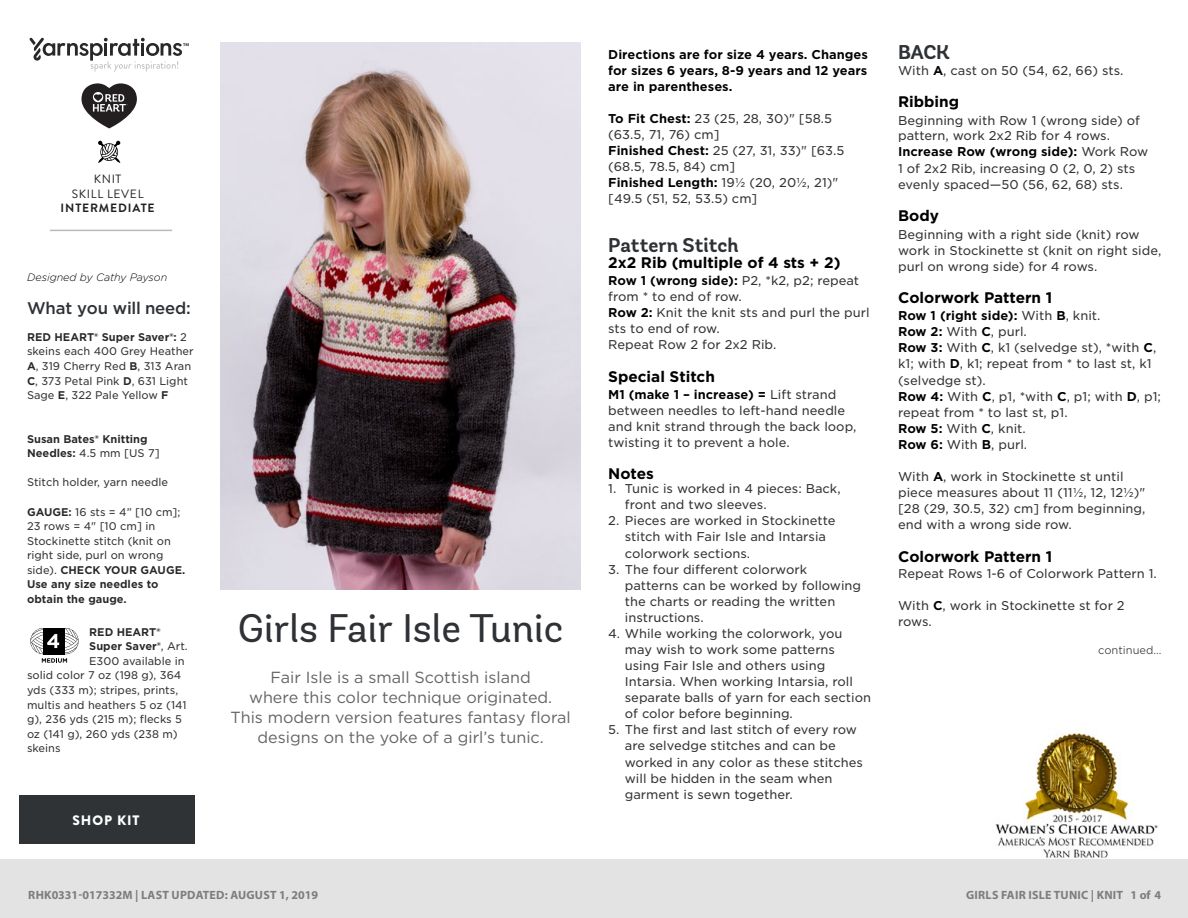
<style>
.page{position:relative;width:1188px;height:918px;background:#fff}
.page>*{position:absolute;margin:0;border:0;box-sizing:border-box;transform-origin:0 0}
.t1{font:39.9px "Andes Rounded";color:#2e3236}
.t2{font:700 19.95px "Andes Rounded";color:#2e3236}
.t3{font:500 16.8px "Gotham";color:#58595b}
.t4{font:500 16.8px "Gotham";letter-spacing:-.01em;color:#2e3236}
.t5{font:16.05px/20px "Gotham";color:#636466;text-align:center}
.t6{font:700 15.3px "Gotham";color:#000}
.t7{font:900 13.65px "Brandon Grotesque";letter-spacing:.065em;color:#fff}
.t8{font:12.3px/16px "Gotham S Sm";color:#333334}
.t9{font:700 12.3px/16px "Gotham S Sm";color:#000;text-align:justify}
.t10{font:700 12px "Myriad Pro";letter-spacing:.02em;color:#7d7d7d}
.Skill_Level{font:12px "Brandon Grotesque";letter-spacing:.055em;color:#231f20}
.Skill_Level-2{font:700 12px "Brandon Grotesque";letter-spacing:.07em;color:#231f20}
.t11{font:10.65px/14.5px "Gotham S Sm";color:#333334}
.t12{font:700 10.65px/14.5px "Gotham S Sm";color:#292829}
.t13{font:italic 300 10.65px "Gotham Rounded";color:#000}
.t14{font:300 10.65px "Gotham S Sm";color:#333334}
.s1{font-weight:700;color:#292829}
.s2{font-weight:400;color:#333334}
.s3{font-weight:700;color:#e31837}
.s4{font-weight:700;color:#000}
</style>
<div class="page">
<svg style="left:30px;top:628px;width:49px;height:35px"></svg>
<img style="left:221px;top:43px;width:360px;height:547px">
<img style="left:988px;top:732px;width:174px;height:128px">
<div style="left:0;top:860px;width:1188px;height:58px;background:#e4e3e3"></div>
<svg style="left:98px;top:141px;width:22px;height:22px"></svg>
<svg style="left:30px;top:38px;width:159px;height:34px"></svg>
<svg style="left:81px;top:83px;width:56px;height:45px"></svg>
<hr style="left:50px;top:230px;width:122px;height:1px;background:#bbbaba">
<div style="left:19px;top:795px;width:175px;height:48px;background:#2f3336"></div>
<p class="Skill_Level" style="left:94px;top:171px;width:29px">KNIT</p>
<p class="Skill_Level" style="left:72px;top:185px;width:73px">SKILL LEVEL</p>
<p class="Skill_Level-2" style="left:61px;top:200px;width:96px">INTERMEDIATE</p>
<p class="t13" style="left:27px;top:271px;width:142px">Designed by Cathy Payson</p>
<p class="t4" style="left:27px;top:297px;width:165px">What you will need:</p>
<p class="t11" style="left:27px;top:330px;width:168px"><span class="s1">RED HEART® Super Saver®:</span> 2 skeins each 400 Grey Heather<br><span class="s1">A</span>, 319 Cherry Red <span class="s1">B</span>, 313 Aran<br><span class="s1">C</span>, 373 Petal Pink <span class="s1">D</span>, 631 Light<br>Sage <span class="s1">E</span>, 322 Pale Yellow <span class="s1">F</span></p>
<p class="t12" style="left:27px;top:431px;width:134px">Susan Bates® Knitting<br>Needles: <span class="s2">4.5 mm [US 7]</span></p>
<p class="t11" style="left:27px;top:475px;width:143px">Stitch holder, yarn needle</p>
<p class="t11" style="left:27px;top:504px;width:160px"><span class="s1">GAUGE:</span> 16 sts = 4” [10 cm];<br>23 rows = 4" [10 cm] in<br>Stockinette stitch (knit on right side, purl on wrong side). <span class="s1">CHECK YOUR GAUGE.<br>Use any size needles to obtain the gauge.</span></p>
<p class="t12" style="left:89px;top:624px;width:73px">RED HEART®</p>
<p class="t12" style="left:89px;top:639px;width:100px">Super Saver®<span class="s2">, Art.</span></p>
<p class="t11" style="left:89px;top:653px;width:97px">E300 available in</p>
<p class="t11" style="left:27px;top:668px;width:156px">solid color 7 oz (198 g), 364</p>
<p class="t11" style="left:27px;top:683px;width:153px">yds (333 m); stripes, prints,</p>
<p class="t11" style="left:27px;top:697px;width:161px">multis and heathers 5 oz (141</p>
<p class="t11" style="left:27px;top:712px;width:157px">g), 236 yds (215 m); flecks 5</p>
<p class="t11" style="left:27px;top:726px;width:152px">oz (141 g), 260 yds (238 m)</p>
<p class="t11" style="left:27px;top:741px;width:35px">skeins</p>
<p class="t7" style="left:72px;top:810px;width:69px">SHOP KIT</p>
<p class="t1" style="left:238px;top:604px;width:327px">Girls Fair Isle Tunic</p>
<p class="t5" style="left:231px;top:667px;width:342px">Fair Isle is a small Scottish island<br>where this color technique originated.<br>This modern version features fantasy floral designs on the yoke of a girl’s tunic.</p>
<p class="t3" style="left:27px;top:880px;width:375px">Find more ideas &amp; inspiration: <span class="s3">redheart.com</span></p>
<p class="t10" style="left:28px;top:887px;width:291px">RHK0331-017332M | LAST UPDATED: AUGUST 1, 2019</p>
<p class="t9" style="left:608px;top:46px;width:261px">Directions are for size 4 years. Changes for sizes 6 years, 8-9 years and 12 years are in parentheses.</p>
<p class="t8" style="left:608px;top:110px;width:238px"><span class="s4">To Fit Chest:</span> 23 (25, 28, 30)" [58.5 (63.5, 71, 76) cm]<br><span class="s4">Finished Chest:</span> 25 (27, 31, 33)" [63.5 (68.5, 78.5, 84) cm]<br><span class="s4">Finished Length:</span> 19½ (20, 20½, 21)" [49.5 (51, 52, 53.5) cm]</p>
<p class="t2" style="left:608px;top:232px;width:132px">Pattern Stitch</p>
<p class="t6" style="left:608px;top:252px;width:234px">2x2 Rib (multiple of 4 sts + 2)</p>
<p class="t8" style="left:608px;top:272px;width:263px"><span class="s4">Row 1 (wrong side):</span> P2, *k2, p2; repeat from * to end of row.<br><span class="s4">Row 2:</span> Knit the knit sts and purl the purl sts to end of row.<br>Repeat Row 2 for 2x2 Rib.</p>
<p class="t6" style="left:608px;top:366px;width:108px">Special Stitch</p>
<p class="t8" style="left:608px;top:386px;width:250px"><span class="s4">M1 (make 1 – increase) =</span> Lift strand between needles to left-hand needle and knit strand through the back loop, twisting it to prevent a hole.</p>
<p class="t6" style="left:608px;top:464px;width:47px">Notes</p>
<p class="t8" style="left:625px;top:480px;width:217px;text-indent:-17px">1. Tunic is worked in 4 pieces: Back, front and two sleeves.</p>
<p class="t8" style="left:625px;top:513px;width:212px;text-indent:-17px">2. Pieces are worked in Stockinette stitch with Fair Isle and Intarsia colorwork sections.</p>
<p class="t8" style="left:625px;top:561px;width:238px;text-indent:-17px">3. The four different colorwork patterns can be worked by following the charts or reading the written instructions.</p>
<p class="t8" style="left:625px;top:625px;width:248px;text-indent:-17px">4. While working the colorwork, you may wish to work some patterns using Fair Isle and others using Intarsia. When working Intarsia, roll separate balls of yarn for each section of color before beginning.</p>
<p class="t8" style="left:625px;top:722px;width:240px;text-indent:-17px">5. The first and last stitch of every row are selvedge stitches and can be worked in any color as these stitches will be hidden in the seam when garment is sewn together.</p>
<p class="t2" style="left:898px;top:40px;width:53px">BACK</p>
<p class="t8" style="left:898px;top:62px;width:227px">With <span class="s4">A</span>, cast on 50 (54, 62, 66) sts.</p>
<p class="t6" style="left:898px;top:92px;width:63px">Ribbing</p>
<p class="t8" style="left:898px;top:112px;width:243px;line-height:15.1px">Beginning with Row 1 (wrong side) of pattern, work 2x2 Rib for 4 rows.</p>
<p class="t8" style="left:898px;top:144px;width:252px"><span class="s4">Increase Row (wrong side):</span> Work Row<br>1 of 2x2 Rib, increasing 0 (2, 0, 2) sts evenly spaced—50 (56, 62, 68) sts.</p>
<p class="t6" style="left:898px;top:206px;width:42px">Body</p>
<p class="t8" style="left:898px;top:226px;width:265px">Beginning with a right side (knit) row work in Stockinette st (knit on right side, purl on wrong side) for 4 rows.</p>
<p class="t6" style="left:898px;top:287px;width:156px">Colorwork Pattern 1</p>
<p class="t8" style="left:898px;top:307px;width:264px"><span class="s4">Row 1 (right side):</span> With <span class="s4">B</span>, knit.<br><span class="s4">Row 2:</span> With <span class="s4">C</span>, purl.<br><span class="s4">Row 3:</span> With <span class="s4">C</span>, k1 (selvedge st), *with <span class="s4">C</span>, k1; with <span class="s4">D</span>, k1; repeat from * to last st, k1 (selvedge st).<br><span class="s4">Row 4:</span> With <span class="s4">C</span>, p1, *with <span class="s4">C</span>, p1; with <span class="s4">D</span>, p1; repeat from * to last st, p1.<br><span class="s4">Row 5:</span> With <span class="s4">C</span>, knit.<br><span class="s4">Row 6:</span> With <span class="s4">B</span>, purl.</p>
<p class="t8" style="left:898px;top:468px;width:249px">With <span class="s4">A</span>, work in Stockinette st until piece measures about 11 (11½, 12, 12½)" [28 (29, 30.5, 32) cm] from beginning, end with a wrong side row.</p>
<p class="t6" style="left:898px;top:546px;width:156px">Colorwork Pattern 1</p>
<p class="t8" style="left:898px;top:565px;width:260px">Repeat Rows 1-6 of Colorwork Pattern 1.</p>
<p class="t8" style="left:898px;top:597px;width:228px">With <span class="s4">C</span>, work in Stockinette st for 2 rows.</p>
<p class="t14" style="left:1098px;top:643px;width:65px">continued...</p>
<p class="t10" style="left:966px;top:887px;width:196px">GIRLS FAIR ISLE TUNIC | KNIT 1 of 4</p>
</div>
